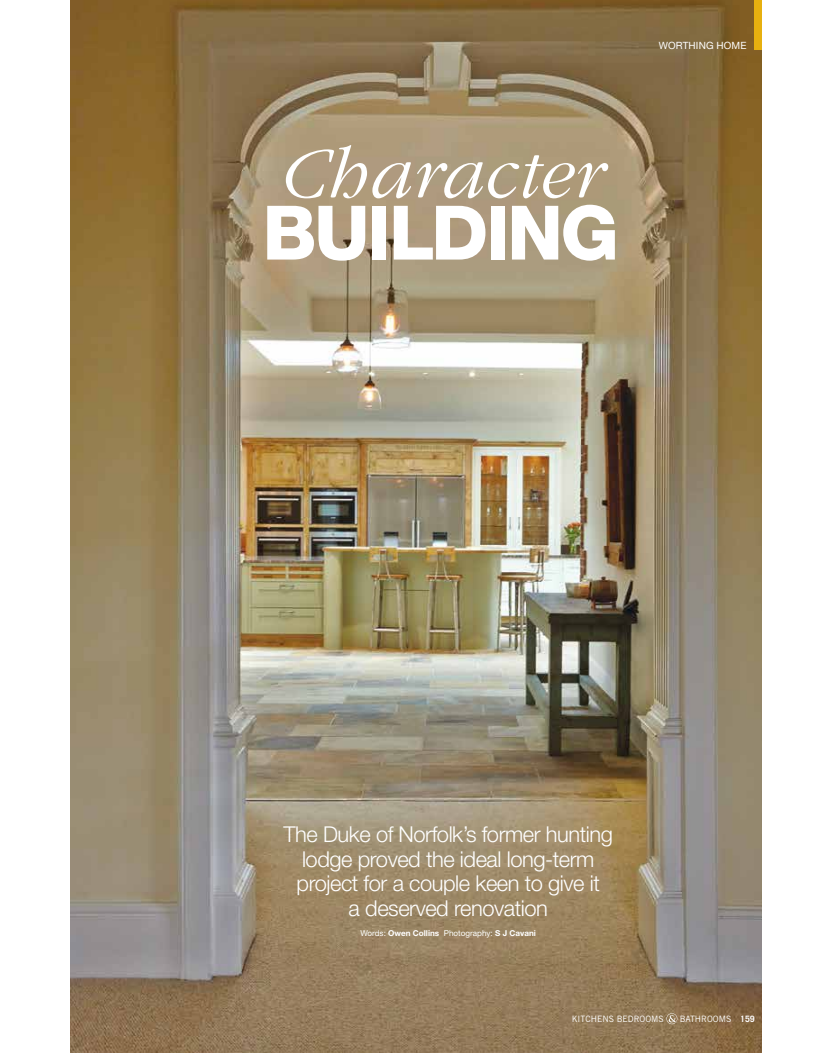
<style>
.page{position:relative;width:815px;height:1053px;background:#fff}
.page>*{position:absolute;margin:0;border:0;box-sizing:border-box;transform-origin:0 0}
.t1{font:italic 300 75.25px "Garamond LT";color:#fff}
.t2{font:800 75.25px "Helvetica Neue LT";letter-spacing:-.035em;color:#fff}
.t3{font:300 21.88px/24.4px "Helvetica Neue LT";letter-spacing:-.02em;color:#fff;text-align:center}
.t4{font:10px "Helvetica Neue LT";letter-spacing:.015em;color:#fff}
.t5{font:8.75px "Trade Gothic LT";color:#fff}
.t6{font:700 8.12px "Helvetica Neue LT";color:#fff}
.s1{font-weight:400}
.s2{font-weight:700}
</style>
<div class="page">
<img style="left:71px;top:0;width:691px;height:1052px">
<div style="left:754px;top:0;width:8px;height:49px;background:#e7b00f"></div>
<svg style="left:666px;top:1013px;width:11px;height:11px"></svg>
<h1 class="t1" style="left:281px;top:134px;width:324px">Character</h1>
<h1 class="t2" style="left:262px;top:188px;width:358px">BUILDING</h1>
<p class="t4" style="left:659px;top:39px;width:89px">WORTHING HOME</p>
<p class="t3" style="left:283px;top:822px;width:331px">The Duke of Norfolk’s former hunting lodge proved the ideal long-term project for a couple keen to give it<br>a deserved renovation</p>
<p class="t6" style="left:361px;top:927px;width:177px"><span class="s1">Words:</span> Owen Collins <span class="s1">Photography:</span> S J Cavani</p>
<p class="t5" style="left:572px;top:1013px;width:94px">KITCHENS BEDROOMS</p>
<p class="t5" style="left:680px;top:1013px;width:77px">BATHROOMS <span class="s2">159</span></p>
</div>
